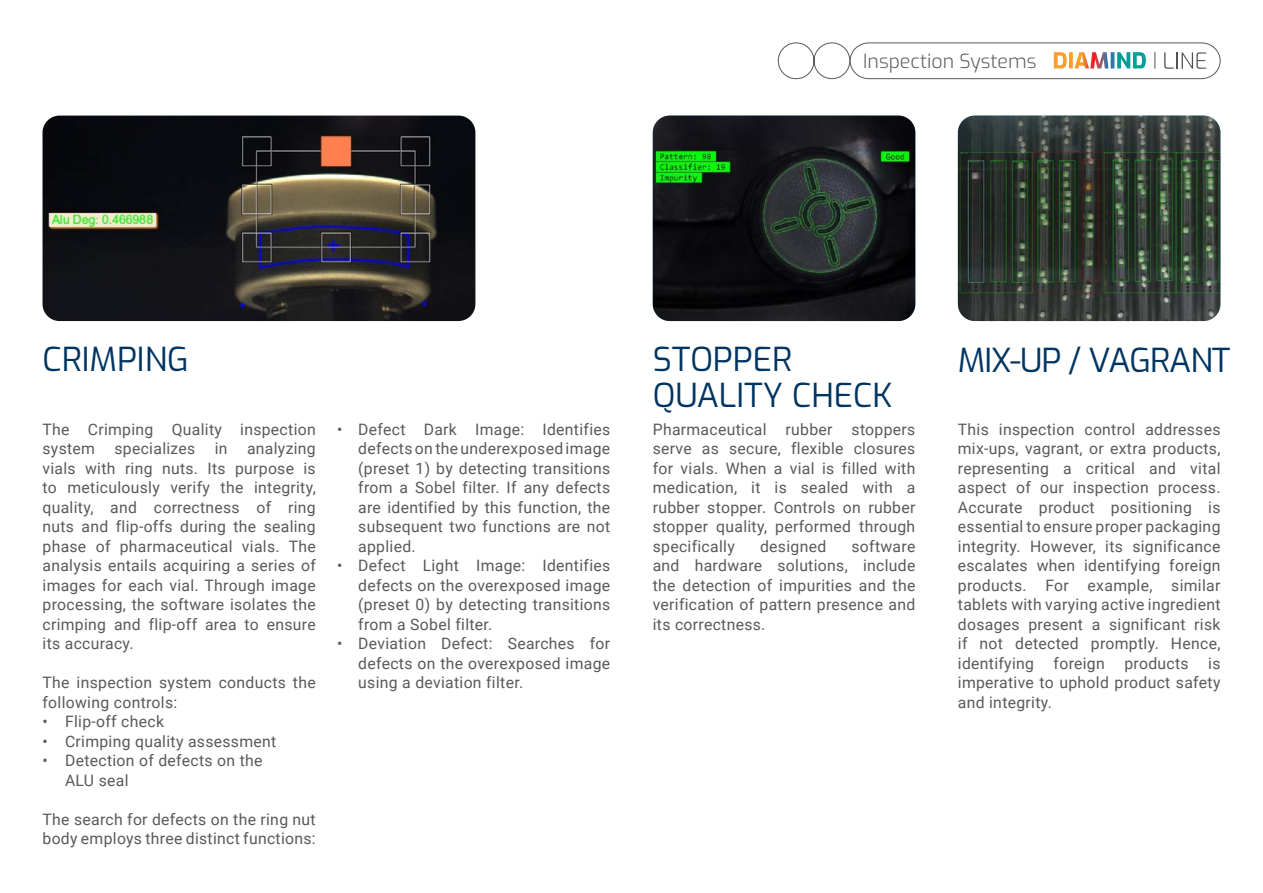
<style>
.page{position:relative;width:1263px;height:893px;background:#fff}
.page>*{position:absolute;margin:0;border:0;box-sizing:border-box;transform-origin:0 0}
.t1{font:33px/36px "Exo";color:#003561}
.t2{font:33px "Exo";letter-spacing:-.03em;color:#003561}
.t3{font:300 19.5px "Exo";color:#58595b}
.t4{font:15.75px/19.5px "Roboto";letter-spacing:.02em;color:#58595b;text-align:justify}
</style>
<div class="page">
<svg style="left:777px;top:42px;width:444px;height:37px"></svg>
<img style="left:43px;top:116px;width:432px;height:205px">
<img style="left:653px;top:116px;width:262px;height:205px">
<img style="left:958px;top:116px;width:262px;height:205px">
<p class="t3" style="left:863px;top:47px;width:175px">Inspection Systems</p>
<h1 class="t1" style="left:43px;top:340px;width:148px">CRIMPING</h1>
<p class="t4" style="left:43px;top:419px;width:275px">The Crimping Quality inspection system specializes in analyzing vials with ring nuts. Its purpose is to meticulously verify the integrity, quality, and correctness of ring nuts and flip-offs during the sealing phase of pharmaceutical vials. The analysis entails acquiring a series of images for each vial. Through image processing, the software isolates the crimping and flip-off area to ensure its accuracy.</p>
<p class="t4" style="left:43px;top:672px;width:275px">The inspection system conducts the following controls:</p>
<p class="t4" style="left:43px;top:711px;width:123px">• Flip-off check</p>
<p class="t4" style="left:43px;top:731px;width:235px">• Crimping quality assessment</p>
<p class="t4" style="left:65px;top:750px;width:199px;text-indent:-23px">• Detection of defects on the<br>ALU seal</p>
<p class="t4" style="left:43px;top:809px;width:275px">The search for defects on the ring nut body employs three distinct functions:</p>
<p class="t4" style="left:358px;top:419px;width:254px;text-indent:-21px">• Defect Dark Image: Identifies defects on the underexposed image (preset 1) by detecting transitions from a Sobel filter. If any defects are identified by this function, the subsequent two functions are not applied.</p>
<p class="t4" style="left:358px;top:555px;width:254px;text-indent:-21px">• Defect Light Image: Identifies defects on the overexposed image (preset 0) by detecting transitions from a Sobel filter.</p>
<p class="t4" style="left:358px;top:633px;width:253px;text-indent:-21px">• Deviation Defect: Searches for defects on the overexposed image using a deviation filter.</p>
<h1 class="t1" style="left:653px;top:340px;width:241px">STOPPER<br>QUALITY CHECK</h1>
<p class="t4" style="left:653px;top:419px;width:264px">Pharmaceutical rubber stoppers serve as secure, flexible closures for vials. When a vial is filled with medication, it is sealed with a rubber stopper. Controls on rubber stopper quality, performed through specifically</p>
<p class="t4" style="left:653px;top:536px;width:264px;text-indent:199px">software and hardware solutions, include the detection of impurities and the verification of pattern presence and its correctness.</p>
<p class="t4" style="left:760px;top:536px;width:68px">designed</p>
<h1 class="t2" style="left:958px;top:336px;width:274px">MIX-UP / VAGRANT</h1>
<p class="t4" style="left:958px;top:419px;width:264px">This inspection control addresses mix-ups, vagrant, or extra products, representing a critical and vital aspect of our inspection process.<br>Accurate product positioning is essential to ensure proper packaging integrity. However, its significance escalates when identifying foreign products. For example, similar tablets with varying active ingredient dosages present a significant risk if not detected promptly. Hence, identifying foreign products is imperative to uphold product safety and integrity.</p>
</div>
